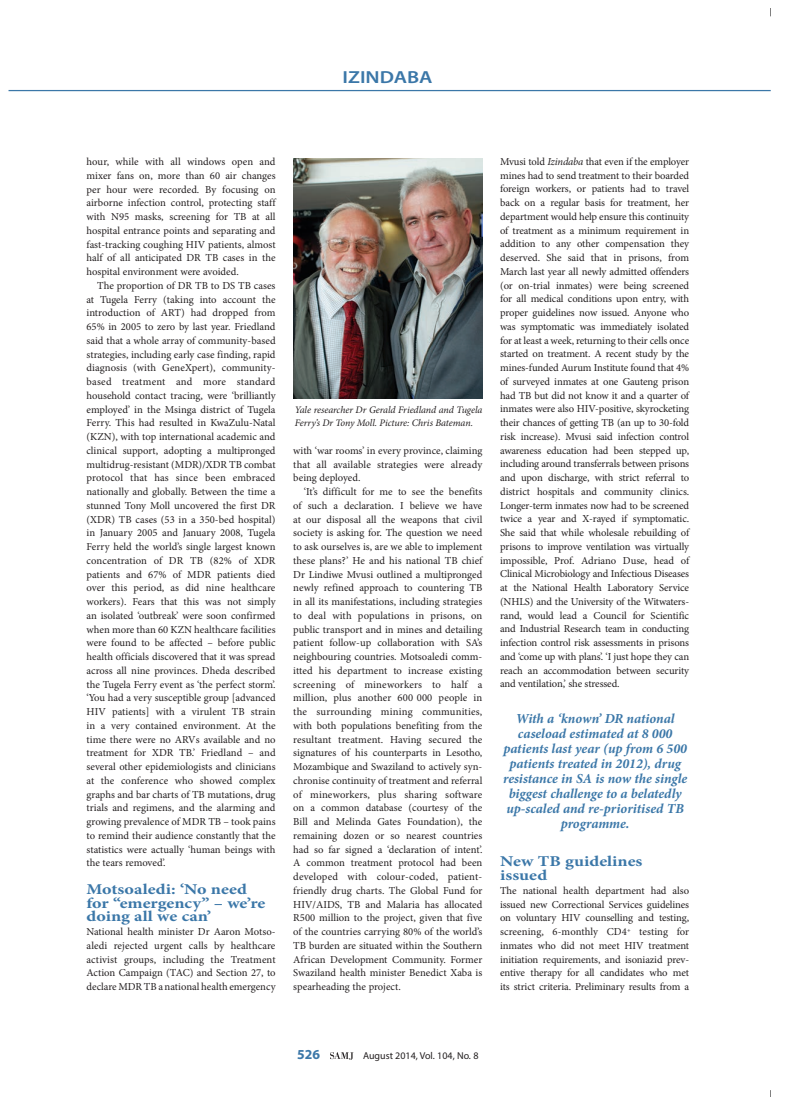
<style>
.page{position:relative;width:797px;height:1105px;background:#fff}
.page>*{position:absolute;margin:0;border:0;box-sizing:border-box;transform-origin:0 0}
.t1{font:600 17.5px "Myriad Pro";color:#3b77a8;scale:1.2 1}
.t2{font:700 15px/13.8px "Minion Pro";color:#3b77a8;scale:1.2 1}
.t3{font:italic 700 13.75px/15px "Minion Pro";letter-spacing:-.005em;color:#3b77a8;text-align:center}
.t4{font:700 13.75px "Myriad Pro";color:#3b77a8}
.t5{font:10.62px/13.8px "Minion Pro";letter-spacing:-.005em;color:#231f20;text-align:justify}
.t6{font:italic 10px/13.8px "Minion Pro";letter-spacing:-.005em;color:#231f20}
.t7{font:10px "Myriad Pro";color:#231f20}
.s1{font-style:italic}
</style>
<div class="page">
<svg style="left:330px;top:1052px;width:23px;height:8px"></svg>
<hr style="left:9px;top:90px;width:761px;height:1px;background:#3b77a8">
<img style="left:293px;top:158px;width:189px;height:241px">
<h1 class="t1" style="left:342px;top:66px;width:76px">IZINDABA</h1>
<p class="t5" style="left:86px;top:155px;width:190px">hour, while with all windows open and mixer fans on, more than 60 air changes per hour were recorded. By focusing on airborne infection control, protecting staff with N95 masks, screening for TB at all hospital entrance points and separating and fast-tracking coughing HIV patients, almost half of all anticipated DR TB cases in the hospital environment were avoided.</p>
<p class="t5" style="left:86px;top:279px;width:191px;text-indent:11px">The proportion of DR TB to DS TB cases at Tugela Ferry (taking into account the introduction of ART) had dropped from 65% in 2005 to zero by last year. Friedland said that a whole array of community-based strategies, including early case finding, rapid diagnosis (with GeneXpert), community&shy;based treatment and more standard household contact tracing, were ‘brilliantly employed’ in the Msinga district of Tugela Ferry. This had resulted in KwaZulu-Natal (KZN), with top international academic and clinical support, adopting a multipronged multidrug-resistant (MDR)/XDR TB combat protocol that has since been embraced nationally and globally. Between the time a stunned Tony Moll uncovered the first DR (XDR) TB cases (53 in a 350-bed hospital) in January 2005 and January 2008, Tugela Ferry held the world’s single largest known concentration of DR TB (82% of XDR patients and 67% of MDR patients died over this period, as did nine healthcare workers). Fears that this was not simply an isolated ‘outbreak’ were soon confirmed when more than 60 KZN healthcare facilities were found to be affected – before public health officials discovered that it was spread across all nine provinces. Dheda described the Tugela Ferry event as ‘the perfect storm’. ‘You had a very susceptible group [advanced HIV patients] with a virulent TB strain in a very contained environment. At the time there were no ARVs available and no treatment for XDR TB.’ Friedland – and several other epidemiologists and clinicians at the conference who showed complex graphs and bar charts of TB mutations, drug trials and regimens, and the alarming and growing prevalence of MDR TB – took pains to remind their audience constantly that the statistics were actually ‘human beings with the tears removed’.</p>
<h2 class="t2" style="left:86px;top:882px;width:150px">Motsoaledi: ‘No need for “emergency” – we’re doing all we can’</h2>
<p class="t5" style="left:86px;top:925px;width:190px">National health minister Dr Aaron Motso&shy;aledi rejected urgent calls by healthcare activist groups, including the Treatment Action Campaign (TAC) and Section 27, to declare MDR TB a national health emergency</p>
<p class="t6" style="left:295px;top:402px;width:189px">Yale researcher Dr Gerald Friedland and Tugela<br>Ferry’s Dr Tony Moll. Picture: Chris Bateman.</p>
<p class="t5" style="left:293px;top:444px;width:190px">with ‘war rooms’ in every province, claiming that all available strategies were already being deployed.</p>
<p class="t5" style="left:293px;top:485px;width:191px;text-indent:11px">‘It’s difficult for me to see the benefits of such a declaration. I believe we have at our disposal all the weapons that civil society is asking for. The question we need to ask ourselves is, are we able to implement these plans?’ He and his national TB chief Dr Lindiwe Mvusi outlined a multipronged newly refined approach to countering TB in all its manifestations, including strategies to deal with populations in prisons, on public transport and in mines and detailing patient follow-up collaboration with SA’s neighbouring countries. Motsoaledi comm&shy;itted his department to increase existing screening of mineworkers to half a million, plus another 600 000 people in the surrounding mining communities, with both populations benefiting from the resultant treatment. Having secured the signatures of his counterparts in Lesotho, Mozambique and Swaziland to actively syn&shy;chronise continuity of treatment and referral of mineworkers, plus sharing software on a common database (courtesy of the Bill and Melinda Gates Foundation), the remaining dozen or so nearest countries had so far signed a ‘declaration of intent’.<br>A common treatment protocol had been developed with colour-coded, patient&shy;friendly drug charts. The Global Fund for HIV/AIDS, TB and Malaria has allocated R500 million to the project, given that five of the countries carrying 80% of the world’s TB burden are situated within the Southern African Development Community. Former Swaziland health minister Benedict Xaba is spearheading the project.</p>
<p class="t5" style="left:500px;top:155px;width:191px">Mvusi told <span class="s1">Izindaba</span> that even if the employer mines had to send treatment to their boarded foreign workers, or patients had to travel back on a regular basis for treatment, her department would help ensure this continuity of treatment as a minimum requirement in addition to any other compensation they deserved. She said that in prisons, from March last year all newly admitted offenders (or on-trial inmates) were being screened for all medical conditions upon entry, with proper guidelines now issued. Anyone who was symptomatic was immediately isolated for at least a week, returning to their cells once started on treatment. A recent study by the mines-funded Aurum Institute found that 4% of surveyed inmates at one Gauteng prison had TB but did not know it and a quarter of inmates were also HIV-positive, skyrocketing their chances of getting TB (an up to 30-fold risk increase). Mvusi said infection control awareness education had been stepped up, including around transferrals between prisons and upon discharge, with strict referral to district hospitals and community clinics.<br>Longer-term inmates now had to be screened twice a year and X-rayed if symptomatic.<br>She said that while wholesale rebuilding of prisons to improve ventilation was virtually impossible, Prof. Adriano Duse, head of Clinical Micro biology and Infectious Diseases at the National Health Laboratory Service (NHLS) and the University of the Witwaters&shy;rand, would lead a Council for Scientific and Industrial Research team in conducting infec tion control risk assessments in prisons and ‘come up with plans’. ‘I just hope they can reach an accommodation between security and ventilation,’ she stressed.</p>
<p class="t3" style="left:503px;top:710px;width:186px">With a ‘known’ DR national caseload estimated at 8 000 patients last year (up from 6 500 patients treated in 2012), drug resistance in SA is now the single biggest challenge to a belatedly up-scaled and re-prioritised TB programme.</p>
<h2 class="t2" style="left:500px;top:854px;width:120px">New TB guidelines issued</h2>
<p class="t5" style="left:500px;top:884px;width:190px">The national health department had also issued new Correctional Services guidelines on voluntary HIV counselling and testing, screening, 6-monthly CD4<sup>+</sup> testing for inmates who did not meet HIV treatment initiation requirements, and isoniazid prev&shy;entive therapy for all candidates who met its strict criteria. Preliminary results from a</p>
<p class="t4" style="left:297px;top:1045px;width:24px">526</p>
<p class="t7" style="left:363px;top:1049px;width:117px">August 2014, Vol. 104, No. 8</p>
</div>
